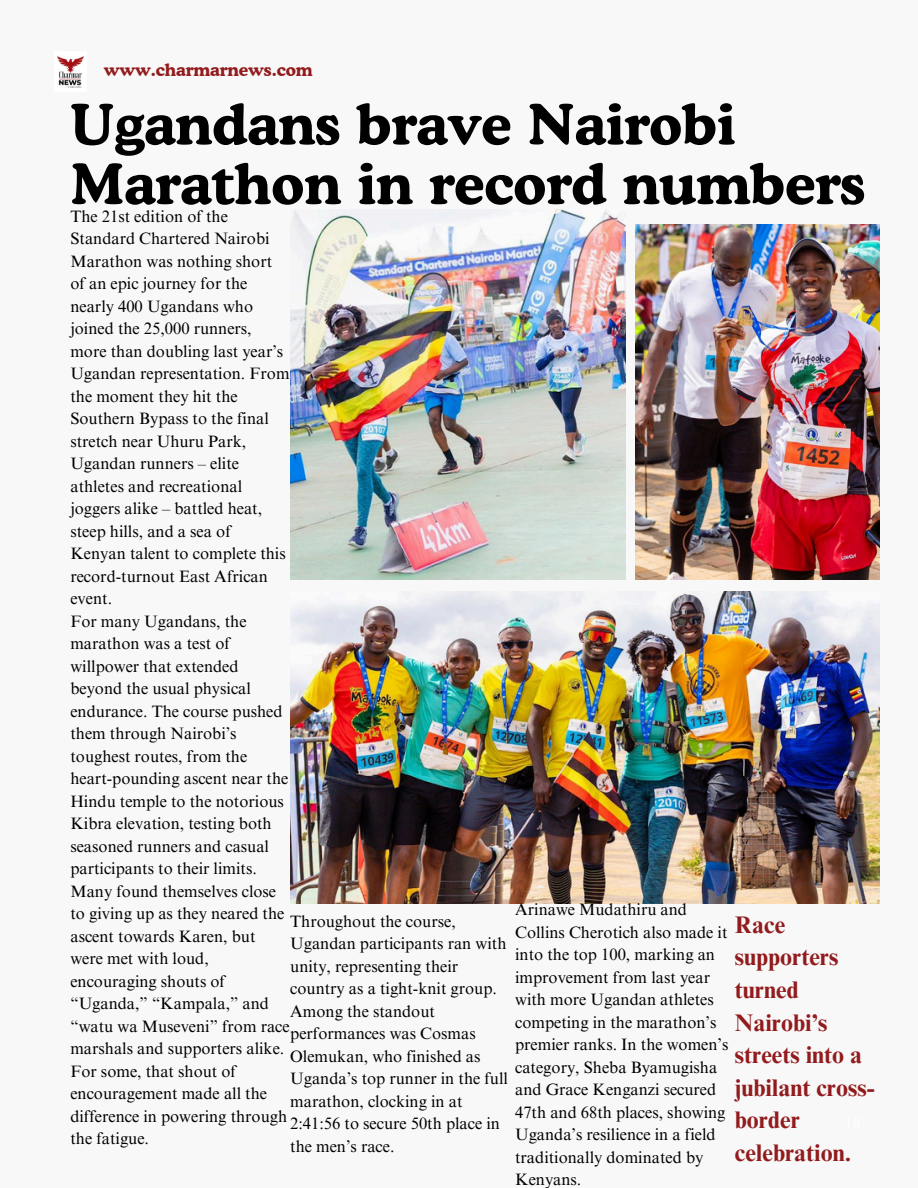
<style>
.page{position:relative;width:918px;height:1188px;background:#f8f8f8}
.page>*{position:absolute;margin:0;border:0;box-sizing:border-box;transform-origin:0 0}
.t1{font:700 55.5px/59.7px "Cooper BT";color:#000}
.t2{font:700 24px/32.7px "Times NRMT Pro";color:#921b1d}
.t3{font:700 17.25px "Cooper BT";color:#921b1d}
.t4{font:16.5px/22.5px "Times NRMT Pro";color:#000001}
</style>
<div class="page">
<img style="left:57px;top:56px;width:27px;height:32px">
<img style="left:290px;top:210px;width:335px;height:370px">
<img style="left:635px;top:224px;width:244px;height:356px">
<img style="left:290px;top:591px;width:590px;height:312px">
<p class="t3" style="left:104px;top:59px;width:210px">www.charmarnews.com</p>
<p class="t1" style="left:70px;top:94px;width:796px">Ugandans brave Nairobi<br>Marathon in record numbers</p>
<p class="t4" style="left:70px;top:207px;width:221px">The 21st edition of the<br>Standard Chartered Nairobi<br>Marathon was nothing short of an epic journey for the nearly 400 Ugandans who joined the 25,000 runners, more than doubling last year’s<br>Ugandan representation. From the moment they hit the<br>Southern Bypass to the final stretch near Uhuru Park,<br>Ugandan runners – elite athletes and recreational joggers alike – battled heat, steep hills, and a sea of<br>Kenyan talent to complete this record-turnout East African event.</p>
<p class="t4" style="left:70px;top:612px;width:219px">For many Ugandans, the marathon was a test of willpower that extended beyond the usual physical endurance. The course pushed them through Nairobi’s toughest routes, from the heart-pounding ascent near the<br>Hindu temple to the notorious<br>Kibra elevation, testing both seasoned runners and casual participants to their limits.</p>
<p class="t4" style="left:70px;top:882px;width:221px">Many found themselves close to giving up as they neared the ascent towards Karen, but were met with loud, encouraging shouts of “Uganda,” “Kampala,” and “watu wa Museveni” from race marshals and supporters alike.<br>For some, that shout of encouragement made all the difference in powering through the fatigue.</p>
<p class="t4" style="left:290px;top:912px;width:219px">Throughout the course,<br>Ugandan participants ran with unity, representing their country as a tight-knit group.<br>Among the standout performances was Cosmas<br>Olemukan, who finished as<br>Uganda’s top runner in the full marathon, clocking in at<br>2:41:56 to secure 50th place in the men’s race.</p>
<h2 class="t4" style="left:515px;top:901px;width:215px">Arinawe Mudathiru and<br>Collins Cherotich also made it into the top 100, marking an improvement from last year with more Ugandan athletes competing in the marathon’s premier ranks. In the women’s category, Sheba Byamugisha and Grace Kenganzi secured<br>47th and 68th places, showing<br>Uganda’s resilience in a field traditionally dominated by<br>Kenyans.</h2>
<p class="t2" style="left:735px;top:911px;width:141px">Race supporters turned<br>Nairobi’s streets into a jubilant cross&shy;border celebration.</p>
</div>
